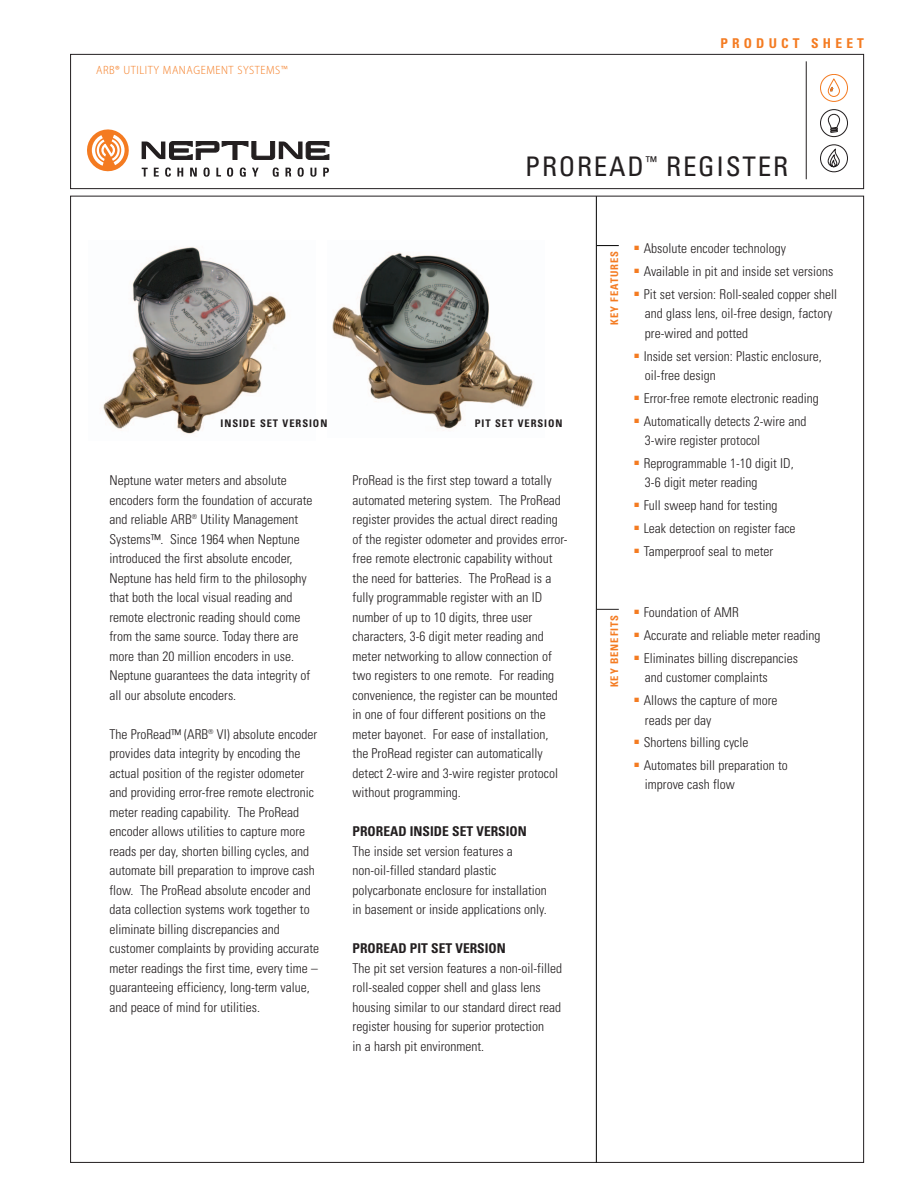
<style>
.page{position:relative;width:918px;height:1188px;background:#fff}
.page>*{position:absolute;margin:0;border:0;box-sizing:border-box;transform-origin:0 0}
.t1{font:condensed 27px "Univers";letter-spacing:.065em;color:#231f20}
.t2{font:300 condensed 13.5px/19.5px "Univers";color:#231f20}
.t3{font:700 condensed 13.5px "Univers";color:#231f20}
.t4{font:700 condensed 13.5px "Univers";letter-spacing:.31em;color:#f47b21}
.t5{font:300 semi-condensed 12px "Myriad Pro";letter-spacing:.045em;color:#f47b21}
.t6{font:700 condensed 10.5px "Univers";letter-spacing:.09em;color:#231f20}
.t7{font:700 condensed 10.5px "Univers";letter-spacing:.09em;color:#f47b21}
</style>
<div class="page">
<div style="left:70px;top:54px;width:794px;height:135px;border:1px solid #231f20"></div>
<svg style="left:142px;top:168px;width:6px;height:9px"></svg>
<svg style="left:154px;top:168px;width:5px;height:9px"></svg>
<svg style="left:165px;top:168px;width:6px;height:9px"></svg>
<svg style="left:177px;top:168px;width:6px;height:9px"></svg>
<svg style="left:190px;top:168px;width:7px;height:9px"></svg>
<svg style="left:204px;top:168px;width:6px;height:9px"></svg>
<svg style="left:216px;top:168px;width:5px;height:9px"></svg>
<svg style="left:227px;top:168px;width:6px;height:9px"></svg>
<svg style="left:240px;top:168px;width:6px;height:9px"></svg>
<svg style="left:252px;top:168px;width:7px;height:9px"></svg>
<svg style="left:273px;top:168px;width:6px;height:9px"></svg>
<svg style="left:286px;top:168px;width:5px;height:9px"></svg>
<svg style="left:298px;top:168px;width:6px;height:9px"></svg>
<svg style="left:310px;top:168px;width:6px;height:9px"></svg>
<svg style="left:323px;top:168px;width:6px;height:9px"></svg>
<svg style="left:87px;top:129px;width:42px;height:43px"></svg>
<svg style="left:142px;top:141px;width:187px;height:19px"></svg>
<hr style="left:806px;top:61px;width:1px;height:118px;background:#231f20">
<svg style="left:828px;top:114px;width:12px;height:18px"></svg>
<div style="left:820px;top:109px;width:28px;height:28px;border:1px solid #231f20;border-radius:50%"></div>
<svg style="left:828px;top:146px;width:12px;height:21px"></svg>
<div style="left:820px;top:144px;width:28px;height:28px;border:1px solid #231f20;border-radius:50%"></div>
<div style="left:820px;top:74px;width:28px;height:28px;border:1px solid #f47b21;border-radius:50%"></div>
<div style="left:828px;top:79px;width:12px;height:18px;border:1px solid #f47b21;border-radius:6px"></div>
<hr style="left:596px;top:196px;width:1px;height:967px;background:#000">
<svg style="left:597px;top:245px;width:22px;height:1px"></svg>
<svg style="left:597px;top:609px;width:22px;height:1px"></svg>
<img style="left:103px;top:247px;width:183px;height:187px">
<img style="left:332px;top:253px;width:202px;height:176px">
<p class="t5" style="left:96px;top:65px;width:193px">ARB® UTILITY MANAGEMENT SYSTEMS™</p>
<p class="t4" style="left:720px;top:38px;width:145px">PRODUCT SHEET</p>
<h1 class="t1" style="left:525px;top:156px;width:265px">PROREAD<sup>™</sup> REGISTER</h1>
<p class="t6" style="left:221px;top:419px;width:108px">INSIDE SET VERSION</p>
<p class="t6" style="left:475px;top:419px;width:89px">PIT SET VERSION</p>
<p class="t2" style="left:110px;top:472px;width:205px">Neptune water meters and absolute encoders form the foundation of accurate and reliable ARB<sup>®</sup> Utility Management Systems™. Since 1964 when Neptune introduced the first absolute encoder, Neptune has held firm to the philosophy that both the local visual reading and remote electronic reading should come from the same source. Today there are more than 20 million encoders in use.<br>Neptune guarantees the data integrity of all our absolute encoders.</p>
<p class="t2" style="left:110px;top:725px;width:211px">The ProRead™ (ARB<sup>®</sup> VI) absolute encoder provides data integrity by encoding the actual position of the register odometer and providing error-free remote electronic meter reading capability. The ProRead encoder allows utilities to capture more reads per day, shorten billing cycles, and automate bill preparation to improve cash flow. The ProRead absolute encoder and data collection systems work together to eliminate billing discrepancies and customer complaints by providing accurate meter readings the first time, every time – guaranteeing efficiency, long-term value, and peace of mind for utilities.</p>
<p class="t2" style="left:353px;top:472px;width:216px">ProRead is the first step toward a totally automated metering system. The ProRead register provides the actual direct reading of the register odometer and provides error&shy;free remote electronic capability without the need for batteries. The ProRead is a fully programmable register with an ID number of up to 10 digits, three user characters, 3-6 digit meter reading and meter networking to allow connection of two registers to one remote. For reading convenience, the register can be mounted in one of four different positions on the meter bayonet. For ease of installation, the ProRead register can automatically detect 2-wire and 3-wire register protocol without programming.</p>
<p class="t3" style="left:353px;top:826px;width:176px">PROREAD INSIDE SET VERSION</p>
<p class="t2" style="left:353px;top:842px;width:196px">The inside set version features a non-oil-filled standard plastic polycarbonate enclosure for installation in basement or inside applications only.</p>
<p class="t3" style="left:353px;top:943px;width:155px">PROREAD PIT SET VERSION</p>
<p class="t2" style="left:353px;top:959px;width:211px">The pit set version features a non-oil-filled roll-sealed copper shell and glass lens housing similar to our standard direct read register housing for superior protection<br>in a harsh pit environment.</p>
<p class="t7" style="left:611px;top:325px;width:76px;rotate:-90deg">KEY FEATURES</p>
<p class="t2" style="left:634px;top:240px;width:153px"><sup>■</sup> Absolute encoder technology</p>
<p class="t2" style="left:634px;top:263px;width:200px"><sup>■</sup> Available in pit and inside set versions</p>
<p class="t2" style="left:645px;top:286px;width:194px;text-indent:-10px"><sup>■</sup> Pit set version: Roll-sealed copper shell and glass lens, oil-free design, factory pre-wired and potted</p>
<p class="t2" style="left:645px;top:347px;width:178px;text-indent:-10px"><sup>■</sup> Inside set version: Plastic enclosure, oil-free design</p>
<p class="t2" style="left:634px;top:390px;width:186px"><sup>■</sup> Error-free remote electronic reading</p>
<p class="t2" style="left:645px;top:412px;width:163px;text-indent:-10px"><sup>■</sup> Automatically detects 2-wire and<br>3-wire register protocol</p>
<p class="t2" style="left:645px;top:454px;width:150px;text-indent:-10px"><sup>■</sup> Reprogrammable 1-10 digit ID,<br>3-6 digit meter reading</p>
<p class="t2" style="left:634px;top:497px;width:145px"><sup>■</sup> Full sweep hand for testing</p>
<p class="t2" style="left:634px;top:519px;width:163px"><sup>■</sup> Leak detection on register face</p>
<p class="t2" style="left:634px;top:542px;width:140px"><sup>■</sup> Tamperproof seal to meter</p>
<p class="t7" style="left:611px;top:687px;width:74px;rotate:-90deg">KEY BENEFITS</p>
<p class="t2" style="left:634px;top:604px;width:106px"><sup>■</sup> Foundation of AMR</p>
<p class="t2" style="left:634px;top:627px;width:187px"><sup>■</sup> Accurate and reliable meter reading</p>
<p class="t2" style="left:645px;top:649px;width:155px;text-indent:-10px"><sup>■</sup> Eliminates billing discrepancies and customer complaints</p>
<p class="t2" style="left:645px;top:692px;width:134px;text-indent:-10px"><sup>■</sup> Allows the capture of more reads per day</p>
<p class="t2" style="left:634px;top:734px;width:116px"><sup>■</sup> Shortens billing cycle</p>
<p class="t2" style="left:645px;top:757px;width:144px;text-indent:-10px"><sup>■</sup> Automates bill preparation to improve cash flow</p>
</div>
